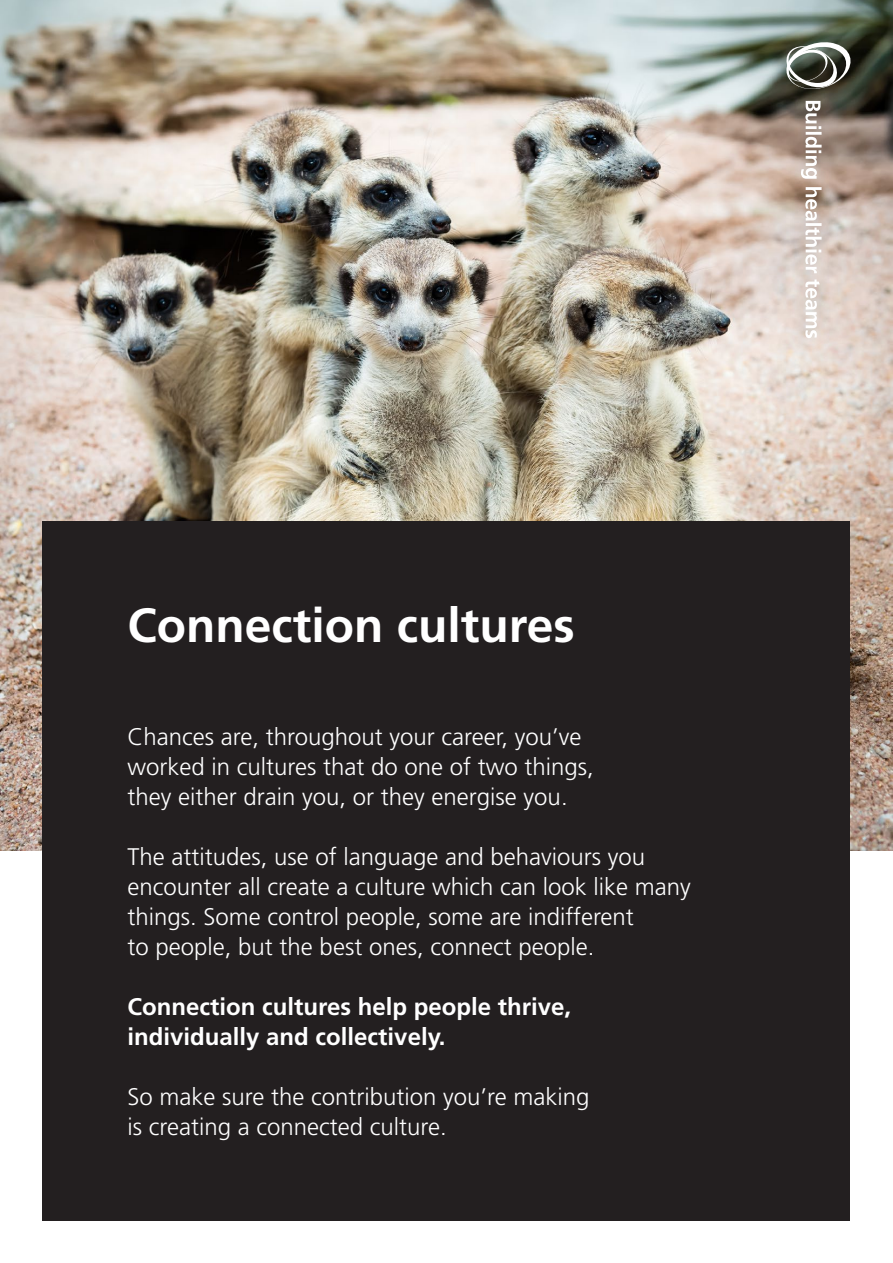
<style>
.page{position:relative;width:893px;height:1263px;background:#fff}
.page>*{position:absolute;margin:0;border:0;box-sizing:border-box;transform-origin:0 0}
.t1{font:700 48px "Frutiger LT Std";color:#fff}
.t2{font:300 24px/30px "Frutiger LT Std";color:#fff}
.t3{font:700 24px/30px "Frutiger LT Std";color:#fff}
</style>
<div class="page">
<img style="left:0;top:0;width:893px;height:850px">
<div style="left:767px;top:23px;width:103px;height:334px;background:#231f20;opacity:.25"></div>
<svg style="left:782px;top:40px;width:73px;height:51px"></svg>
<svg style="left:801px;top:101px;width:21px;height:78px"></svg>
<svg style="left:805px;top:187px;width:17px;height:86px"></svg>
<svg style="left:805px;top:279px;width:15px;height:59px"></svg>
<div style="left:43px;top:521px;width:807px;height:699px;background:#231f20"></div>
<p class="t1" style="left:128px;top:597px;width:449px">Connection cultures</p>
<p class="t2" style="left:128px;top:722px;width:468px">Chances are, throughout your career, you’ve worked in cultures that do one of two things, they either drain you, or they energise you.</p>
<p class="t2" style="left:128px;top:842px;width:565px">The attitudes, use of language and behaviours you encounter all create a culture which can look like many things. Some control people, some are indifferent<br>to people, but the best ones, connect people.</p>
<p class="t3" style="left:128px;top:992px;width:445px">Connection cultures help people thrive, individually and collectively.</p>
<p class="t2" style="left:128px;top:1082px;width:463px">So make sure the contribution you’re making is creating a connected culture.</p>
</div>
